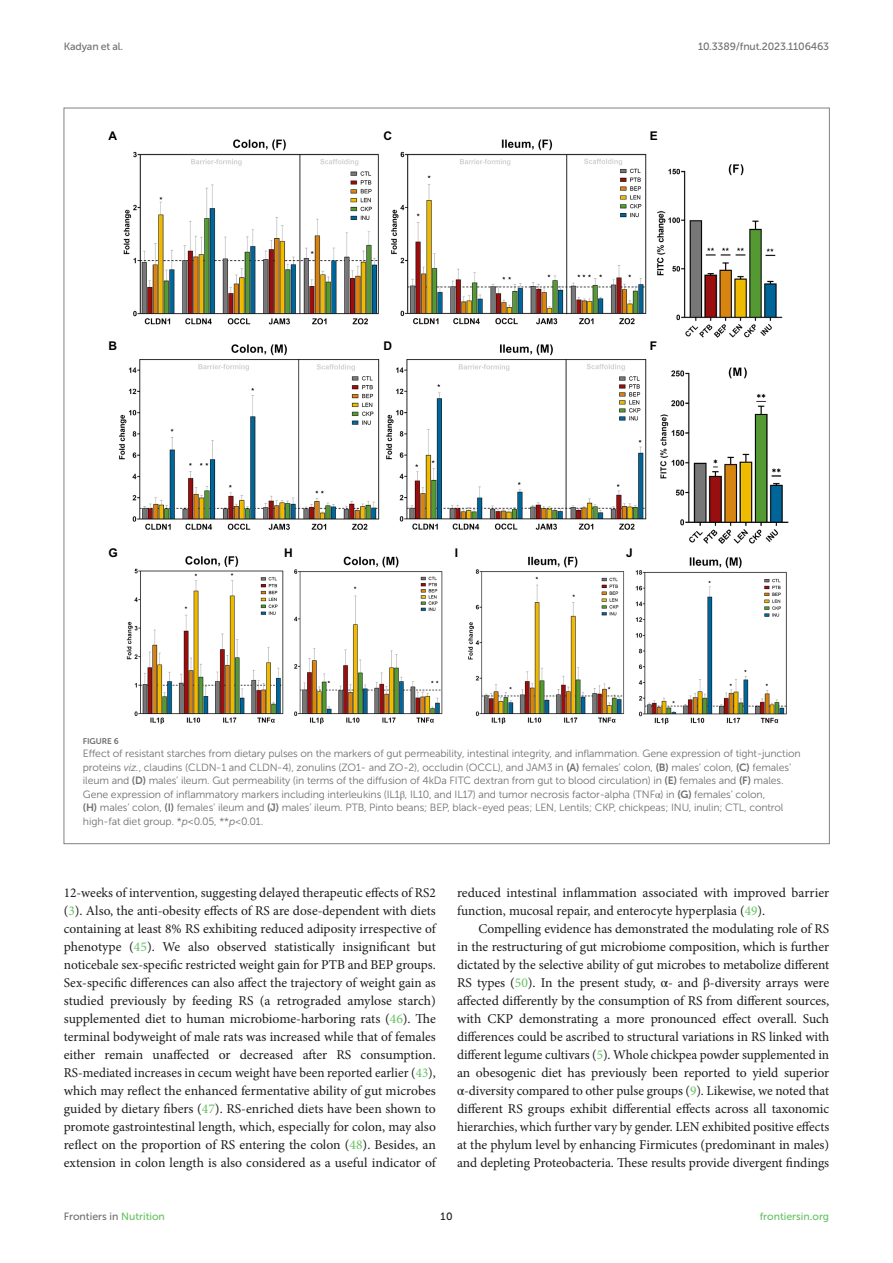
<style>
.page{position:relative;width:893px;height:1263px;background:#fff}
.page>*{position:absolute;margin:0;border:0;box-sizing:border-box;transform-origin:0 0}
.TEXT_FLUSH{font:13.5px/18px "Minion Pro";color:#1b1c1b;text-align:justify}
.TEXT{font:13.5px/18px "Minion Pro";letter-spacing:-.005em;color:#1b1c1b;text-align:justify}
.t1{font:700 12px "Arial";color:#000}
.FIG_LEG{font:10.5px/13.5px "Museo Sans 300";letter-spacing:-.01em;color:#706f70}
.t2{font:10.5px "Museo Sans 500";letter-spacing:-.015em;color:#706f70}
.t3{font:10.5px "Museo Sans 500";color:#65c161}
.t4{font:10.5px "Museo Sans 500";color:#1b1c1b}
.FIG_HD{font:8.25px "Museo Sans 700";letter-spacing:-.01em;color:#706f70}
.s1{font-style:italic}
.s2{font-family:"Museo Sans 700"}
.s3{font-family:"STIX General"}
.s4{color:#65c161}
</style>
<div class="page">
<img style="left:119px;top:139px;width:670px;height:586px">
<p class="t2" style="left:64px;top:41px;width:61px">Kadyan et al.</p>
<p class="t2" style="left:698px;top:41px;width:133px">10.3389/fnut.2023.1106463</p>
<p class="t1" style="left:109px;top:127px;width:10px">A</p>
<p class="t1" style="left:384px;top:127px;width:10px">C</p>
<p class="t1" style="left:650px;top:127px;width:10px">E</p>
<p class="t1" style="left:109px;top:337px;width:10px">B</p>
<p class="t1" style="left:384px;top:337px;width:10px">D</p>
<p class="t1" style="left:650px;top:337px;width:9px">F</p>
<p class="t1" style="left:109px;top:544px;width:11px">G</p>
<p class="t1" style="left:284px;top:544px;width:10px">H</p>
<p class="t1" style="left:455px;top:544px;width:5px">I</p>
<p class="t1" style="left:626px;top:544px;width:8px">J</p>
<p class="FIG_HD" style="left:83px;top:736px;width:37px">FIGURE 6</p>
<p class="FIG_LEG" style="left:83px;top:747px;width:719px">Effect of resistant starches from dietary pulses on the markers of gut permeability, intestinal integrity, and inflammation. Gene expression of tight-junction proteins <span class="s1">viz.</span>, claudins (CLDN-1 and CLDN-4), zonulins (ZO1- and ZO-2), occludin (OCCL), and JAM3 in <span class="s2">(A)</span> females’ colon, <span class="s2">(B)</span> males’ colon, <span class="s2">(C)</span> females’ ileum and <span class="s2">(D)</span> males’ ileum. Gut permeability (in terms of the diffusion of 4 kDa FITC dextran from gut to blood circulation) in <span class="s2">(E)</span> females and <span class="s2">(F)</span> males.<br>Gene expression of inflammatory markers including interleukins (IL1<span class="s3">β</span>, IL10, and IL17) and tumor necrosis factor-alpha (TNF<span class="s3">α</span>) in <span class="s2">(G)</span> females’ colon,<br><span class="s2">(H)</span> males’ colon, <span class="s2">(I)</span> females’ ileum and <span class="s2">(J)</span> males’ ileum. PTB, Pinto beans; BEP, black-eyed peas; LEN, Lentils; CKP, chickpeas; INU, inulin; CTL, control high-fat diet group. *<span class="s1">p</span> &lt; 0.05, **<span class="s1">p</span> &lt; 0.01.</p>
<p class="TEXT_FLUSH" style="left:64px;top:884px;width:374px">12-weeks of intervention, suggesting delayed therapeutic effects of RS2 (<span class="s4">3</span>). Also, the anti-obesity effects of RS are dose-dependent with diets containing at least 8% RS exhibiting reduced adiposity irrespective of phenotype (<span class="s4">45</span>). We also observed statistically insignificant but noticebale sex-specific restricted weight gain for PTB and BEP groups.<br>Sex-specific differences can also affect the trajectory of weight gain as studied previously by feeding RS (a retrograded amylose starch) supplemented diet to human microbiome-harboring rats (<span class="s4">46</span>). The terminal bodyweight of male rats was increased while that of females either remain unaffected or decreased after RS consumption.<br>RS-mediated increases in cecum weight have been reported earlier (<span class="s4">43</span>), which may reflect the enhanced fermentative ability of gut microbes guided by dietary fibers (<span class="s4">47</span>). RS-enriched diets have been shown to promote gastrointestinal length, which, especially for colon, may also reflect on the proportion of RS entering the colon (<span class="s4">48</span>). Besides, an extension in colon length is also considered as a useful indicator of</p>
<p class="TEXT_FLUSH" style="left:457px;top:884px;width:374px">reduced intestinal inflammation associated with improved barrier function, mucosal repair, and enterocyte hyperplasia (<span class="s4">49</span>).</p>
<p class="TEXT" style="left:457px;top:920px;width:374px;text-indent:21px">Compelling evidence has demonstrated the modulating role of RS in the restructuring of gut microbiome composition, which is further dictated by the selective ability of gut microbes to metabolize different RS types (<span class="s4">50</span>). In the present study, <span class="s3">α</span>- and <span class="s3">β</span>-diversity arrays were affected differently by the consumption of RS from different sources, with CKP demonstrating a more pronounced effect overall. Such differences could be ascribed to structural variations in RS linked with different legume cultivars (<span class="s4">5</span>). Whole chickpea powder supplemented in an obesogenic diet has previously been reported to yield superior <span class="s3">α</span>-diversity compared to other pulse groups (<span class="s4">9</span>). Likewise, we noted that different RS groups exhibit differential effects across all taxonomic hierarchies, which further vary by gender. LEN exhibited positive effects at the phylum level by enhancing Firmicutes (predominant in males) and depleting Proteobacteria. These results provide divergent findings</p>
<p class="t2" style="left:64px;top:1211px;width:103px">Frontiers in <span class="s4">Nutrition</span></p>
<p class="t4" style="left:440px;top:1211px;width:14px">10</p>
<p class="t3" style="left:760px;top:1211px;width:71px">frontiersin.org</p>
</div>
